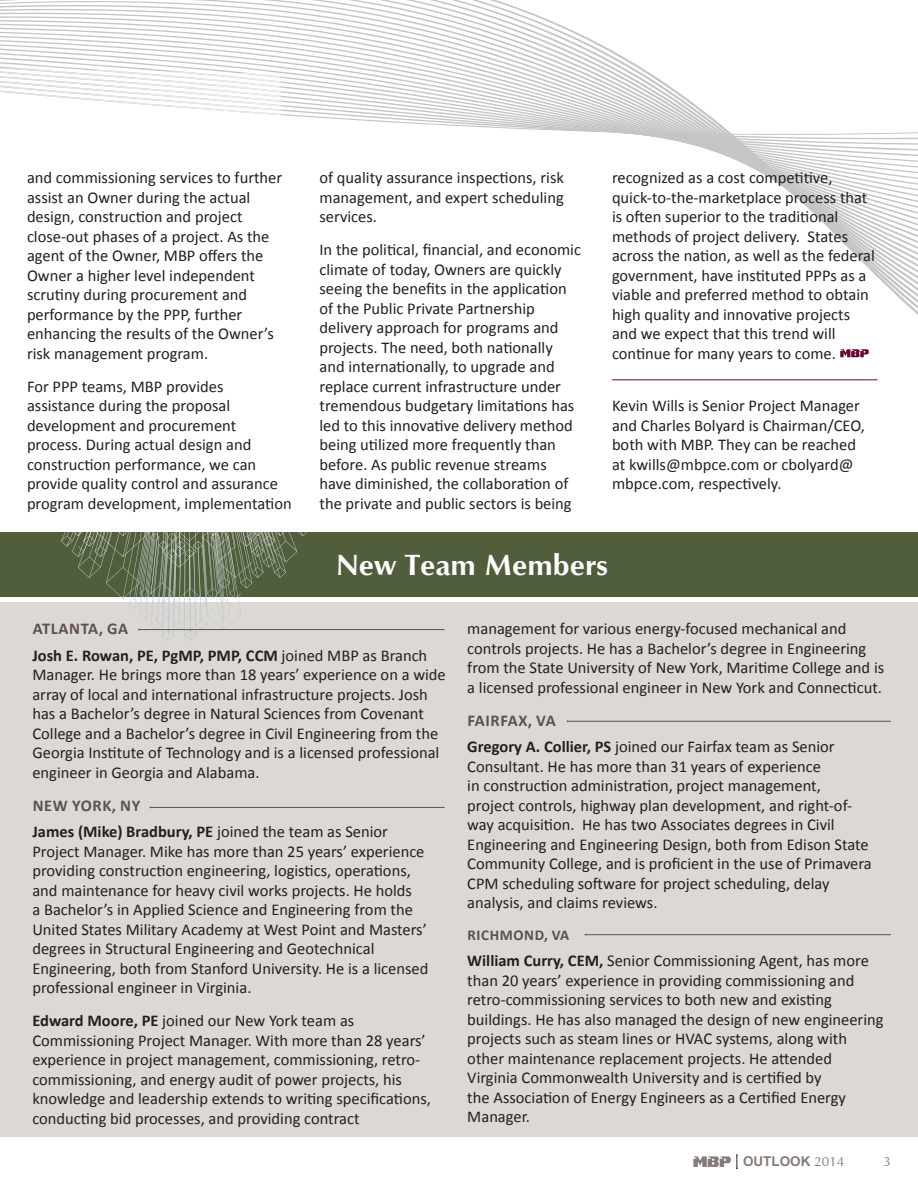
<style>
.page{position:relative;width:918px;height:1188px;background:#fff}
.page>*{position:absolute;margin:0;border:0;box-sizing:border-box;transform-origin:0 0}
.Section_Title_White{font:700 30px "Optimum";color:#fff}
.Body_Text{font:16.5px/19.5px "Calibri";color:#231f20}
.Body_Text_-_Space_pa{font:16.5px/19.5px "Calibri";color:#231f20}
.Body_Title{font:700 16.5px "Calibri";letter-spacing:.04em;color:#5d514e}
.Body_Title-2{font:700 15px "Calibri";letter-spacing:.04em;color:#5d514e}
.Page_Number{font:700 13.5px "Arial";color:#867b76}
.Page_Number-2{font:13.5px "Optimum";color:#867b76}
.s1{font-weight:700}
.s2{font-family:"Optimum";font-weight:400}
</style>
<div class="page">
<div style="left:0;top:603px;width:918px;height:534px;background:#dcd9d5"></div>
<div style="left:0;top:531px;width:918px;height:66px;background:#515e3b"></div>
<svg style="left:0;top:0;width:918px;height:315px"></svg>
<hr style="left:139px;top:629px;width:306px;height:1px;background:#5d514e">
<svg style="left:50px;top:531px;width:258px;height:110px"></svg>
<svg style="left:840px;top:349px;width:29px;height:8px"></svg>
<hr style="left:612px;top:380px;width:266px;height:1px;background:#670634">
<hr style="left:150px;top:807px;width:295px;height:1px;background:#5d514e">
<hr style="left:585px;top:934px;width:306px;height:1px;background:#5d514e">
<svg style="left:693px;top:1155px;width:45px;height:14px"></svg>
<hr style="left:567px;top:721px;width:324px;height:1px;background:#5d514e">
<p class="Body_Text_-_Space_pa" style="left:27px;top:168px;width:257px">and commissioning services to further assist an Owner during the actual design, construction and project close-out phases of a project. As the agent of the Owner, MBP offers the Owner a higher level independent scrutiny during procurement and performance by the PPP, further enhancing the results of the Owner’s risk management program.</p>
<p class="Body_Text_-_Space_pa" style="left:27px;top:376px;width:266px">For PPP teams, MBP provides assistance during the proposal development and procurement process. During actual design and construction performance, we can provide quality control and assurance program development, implementation</p>
<p class="Body_Text_-_Space_pa" style="left:320px;top:168px;width:246px;text-align:justify">of quality assurance inspections, risk management, and expert scheduling services.</p>
<p class="Body_Text_-_Space_pa" style="left:320px;top:240px;width:263px">In the political, financial, and economic climate of today, Owners are quickly seeing the benefits in the application of the Public Private Partnership delivery approach for programs and projects. The need, both nationally and internationally, to upgrade and replace current infrastructure under tremendous budgetary limitations has led to this innovative delivery method being utilized more frequently than before. As public revenue streams have diminished, the collaboration of the private and public sectors is being</p>
<p class="Body_Text_-_Space_pa" style="left:612px;top:168px;width:264px">recognized as a cost competitive, quick-to-the-marketplace process that is often superior to the traditional methods of project delivery. States across the nation, as well as the federal government, have instituted PPPs as a viable and preferred method to obtain high quality and innovative projects and we expect that this trend will continue for many years to come.</p>
<p class="Body_Text_-_Space_pa" style="left:612px;top:396px;width:255px">Kevin Wills is Senior Project Manager and Charles Bolyard is Chairman/CEO, both with MBP. They can be reached at kwills@mbpce.com or cbolyard@ mbpce.com, respectively.</p>
<p class="Section_Title_White" style="left:336px;top:548px;width:274px">New Team Members</p>
<p class="Body_Title" style="left:33px;top:618px;width:97px">ATLANTA, GA</p>
<p class="Body_Text" style="left:32px;top:645px;width:415px"><span class="s1">Josh E. Rowan, PE, PgMP, PMP, CCM</span> joined MBP as Branch Manager. He brings more than 18 years’ experience on a wide array of local and international infrastructure projects. Josh has a Bachelor’s degree in Natural Sciences from Covenant College and a Bachelor’s degree in Civil Engineering from the Georgia Institute of Technology and is a licensed professional engineer in Georgia and Alabama.</p>
<p class="Body_Title" style="left:33px;top:795px;width:109px">NEW YORK, NY</p>
<p class="Body_Text" style="left:32px;top:822px;width:398px"><span class="s1">James (Mike) Bradbury, PE</span> joined the team as Senior Project Manager. Mike has more than 25 years’ experience providing construction engineering, logistics, operations, and maintenance for heavy civil works projects. He holds<br>a Bachelor’s in Applied Science and Engineering from the United States Military Academy at West Point and Masters’ degrees in Structural Engineering and Geotechnical Engineering, both from Stanford University. He is a licensed professional engineer in Virginia.</p>
<p class="Body_Text" style="left:32px;top:1011px;width:400px"><span class="s1">Edward Moore, PE</span> joined our New York team as Commissioning Project Manager. With more than 28 years’ experience in project management, commissioning, retro&shy;commissioning, and energy audit of power projects, his knowledge and leadership extends to writing specifications, conducting bid processes, and providing contract</p>
<p class="Body_Text" style="left:467px;top:619px;width:418px">management for various energy-focused mechanical and controls projects. He has a Bachelor’s degree in Engineering from the State University of New York, Maritime College and is a licensed professional engineer in New York and Connecticut.</p>
<p class="Body_Title" style="left:468px;top:710px;width:90px">FAIRFAX, VA</p>
<p class="Body_Text" style="left:467px;top:737px;width:406px"><span class="s1">Gregory A. Collier, PS</span> joined our Fairfax team as Senior Consultant. He has more than 31 years of experience<br>in construction administration, project management, project controls, highway plan development, and right-of&shy;way acquisition. He has two Associates degrees in Civil Engineering and Engineering Design, both from Edison State Community College, and is proficient in the use of Primavera CPM scheduling software for project scheduling, delay analysis, and claims reviews.</p>
<p class="Body_Title-2" style="left:468px;top:925px;width:103px">RICHMOND, VA</p>
<p class="Body_Text" style="left:467px;top:951px;width:418px"><span class="s1">William Curry, CEM,</span> Senior Commissioning Agent, has more than 20 years’ experience in providing commissioning and retro-commissioning services to both new and existing buildings. He has also managed the design of new engineering projects such as steam lines or HVAC systems, along with other maintenance replacement projects. He attended Virginia Commonwealth University and is certified by<br>the Association of Energy Engineers as a Certified Energy Manager.</p>
<p class="Page_Number" style="left:743px;top:1153px;width:103px">OUTLOOK <span class="s2">2014</span></p>
<p class="Page_Number-2" style="left:884px;top:1153px;width:9px">3</p>
</div>
